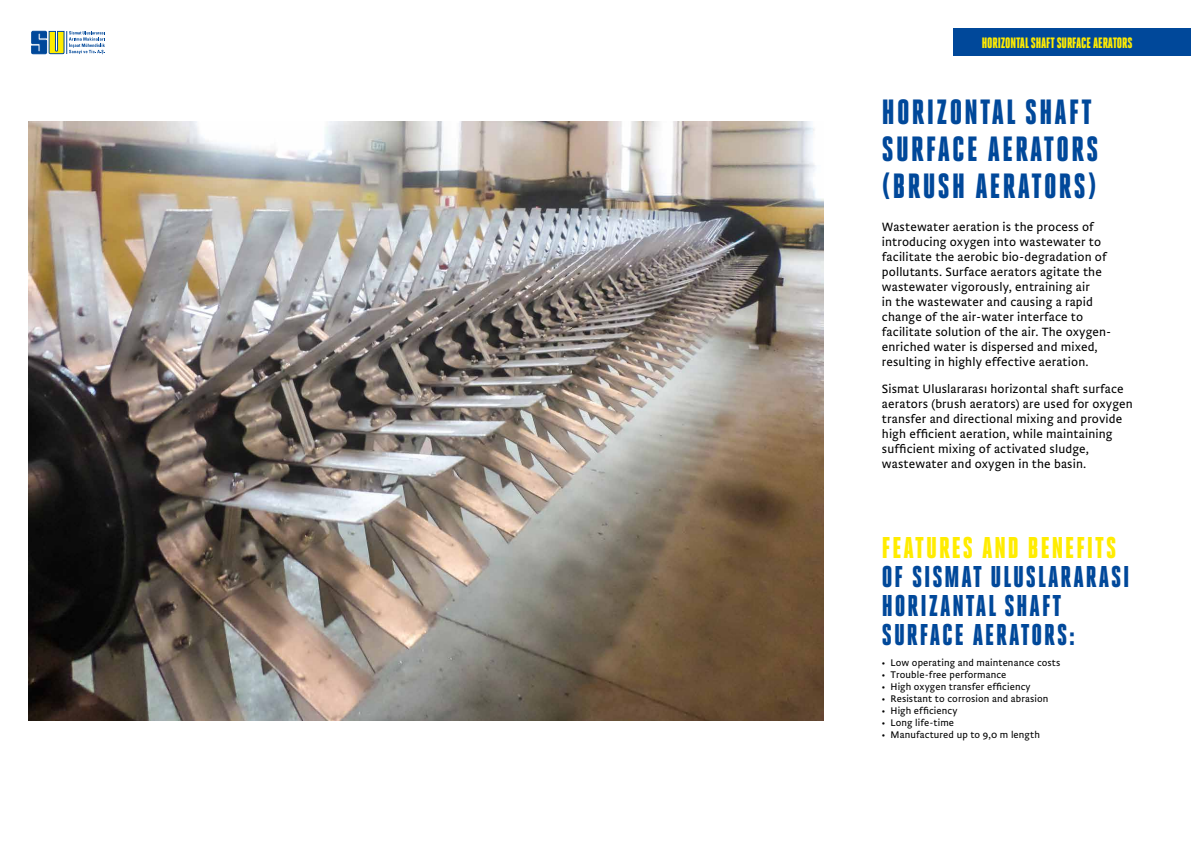
<style>
.page{position:relative;width:1191px;height:842px;background:#fff}
.page>*{position:absolute;margin:0;border:0;box-sizing:border-box;transform-origin:0 0}
.t1{font:900 35px/37px "Heroic Condensed";letter-spacing:.065em;color:#00489a}
.t2{font:900 30px/29px "Heroic Condensed";letter-spacing:.065em;color:#00489a}
.t3{font:900 30px "Heroic Condensed";letter-spacing:.065em;color:#ffec00}
.t4{font:900 15px "Heroic Condensed";letter-spacing:-.01em;color:#ffec00}
.t5{font:300 12.5px/15px "Brioni Sans";letter-spacing:.01em;color:#000}
.t6{font:300 10px "Brioni Sans";letter-spacing:.01em;color:#000}
</style>
<div class="page">
<svg style="left:31px;top:31px;width:74px;height:23px"></svg>
<div style="left:953px;top:28px;width:238px;height:28px;background:#00489a"></div>
<img style="left:29px;top:121px;width:794px;height:600px">
<p class="t4" style="left:981px;top:34px;width:152px">HORIZONTAL SHAFT SURFACE AERATORS</p>
<h1 class="t1" style="left:882px;top:94px;width:218px">HORIZONTAL SHAFT<br>SURFACE AERATORS (BRUSH AERATORS)</h1>
<p class="t5" style="left:882px;top:220px;width:231px">Wastewater aeration is the process of introducing oxygen into wastewater to facilitate the aerobic bio-degradation of pollutants. Surface aerators agitate the wastewater vigorously, entraining air<br>in the wastewater and causing a rapid change of the air-water interface to facilitate solution of the air. The oxygen&shy;enriched water is dispersed and mixed, resulting in highly effective aeration.</p>
<p class="t5" style="left:882px;top:381px;width:252px">Sismat Uluslararası horizontal shaft surface aerators (brush aerators) are used for oxygen transfer and directional mixing and provide high efficient aeration, while maintaining sufficient mixing of activated sludge, wastewater and oxygen in the basin.</p>
<h2 class="t3" style="left:882px;top:531px;width:236px">FEATURES AND BENEFITS</h2>
<h2 class="t2" style="left:882px;top:562px;width:249px">OF SISMAT ULUSLARARASI<br>HORIZANTAL SHAFT<br>SURFACE AERATORS:</h2>
<p class="t6" style="left:882px;top:657px;width:180px">• Low operating and maintenance costs</p>
<p class="t6" style="left:882px;top:669px;width:126px">• Trouble-free performance</p>
<p class="t6" style="left:882px;top:681px;width:150px">• High oxygen transfer efficiency</p>
<p class="t6" style="left:882px;top:693px;width:168px">• Resistant to corrosion and abrasion</p>
<p class="t6" style="left:882px;top:705px;width:77px">• High efficiency</p>
<p class="t6" style="left:882px;top:717px;width:74px">• Long life-time</p>
<p class="t6" style="left:882px;top:729px;width:159px">• Manufactured up to 9,0 m length</p>
</div>
